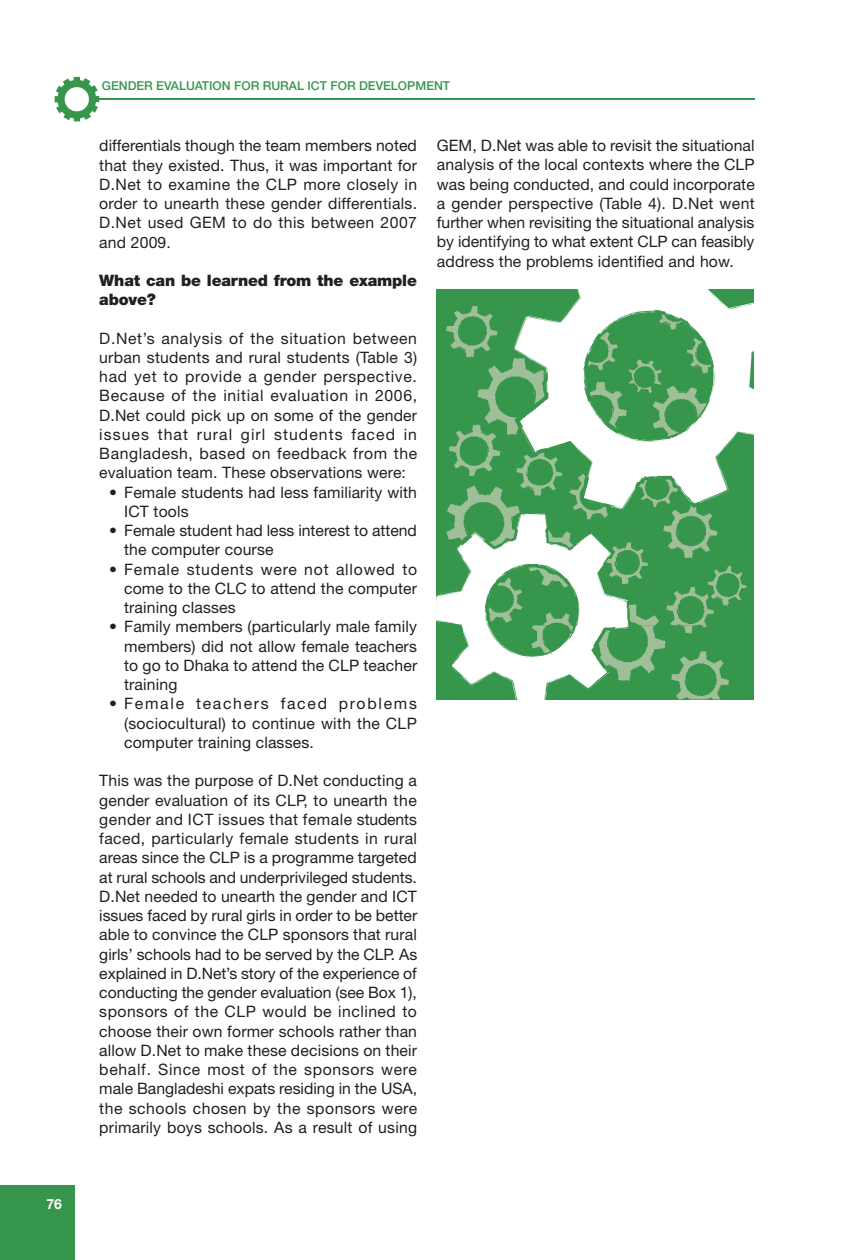
<style>
.page{position:relative;width:854px;height:1260px;background:#fff}
.page>*{position:absolute;margin:0;border:0;box-sizing:border-box;transform-origin:0 0}
.t1{font:15.75px/19.2px "Helvetica Neue";letter-spacing:.01em;color:#231f20;text-align:justify}
.t2{font:900 15.75px/19.2px "Helvetica Neue";letter-spacing:-.01em;color:#231f20}
.t3{font:700 14px "Helvetica Neue";color:#fff}
.t4{font:500 12.25px "Helvetica Neue";color:#36964c}
</style>
<div class="page">
<div style="left:0;top:1186px;width:74px;height:74px;background:#36964c"></div>
<hr style="left:99px;top:99px;width:655px;height:1px;background:#36964c">
<svg style="left:55px;top:77px;width:44px;height:44px"></svg>
<svg style="left:437px;top:289px;width:316px;height:410px;background:#449b56"></svg>
<svg style="left:537px;top:456px;width:216px;height:56px;fill:#36964c"></svg>
<svg style="left:716px;top:494px;width:4px;height:12px"></svg>
<svg style="left:721px;top:473px;width:6px;height:12px"></svg>
<svg style="left:510px;top:289px;width:243px;height:167px"></svg>
<svg style="left:437px;top:472px;width:238px;height:228px"></svg>
<img style="left:696px;top:564px;width:28px;height:29px">
<img style="left:684px;top:331px;width:5px;height:4px">
<img style="left:660px;top:335px;width:56px;height:197px">
<img style="left:689px;top:304px;width:23px;height:42px">
<img style="left:653px;top:291px;width:24px;height:40px">
<img style="left:664px;top:292px;width:17px;height:115px">
<img style="left:625px;top:295px;width:38px;height:103px">
<img style="left:625px;top:359px;width:25px;height:30px">
<img style="left:567px;top:379px;width:60px;height:55px">
<img style="left:573px;top:328px;width:21px;height:45px">
<img style="left:586px;top:329px;width:28px;height:31px">
<img style="left:571px;top:347px;width:12px;height:18px">
<img style="left:524px;top:448px;width:13px;height:43px">
<img style="left:475px;top:357px;width:16px;height:24px">
<img style="left:443px;top:381px;width:81px;height:179px">
<img style="left:491px;top:321px;width:29px;height:84px">
<img style="left:443px;top:304px;width:26px;height:47px">
<img style="left:443px;top:308px;width:23px;height:154px">
<img style="left:659px;top:625px;width:50px;height:28px">
<img style="left:634px;top:625px;width:25px;height:30px">
<p class="t3" style="left:46px;top:1196px;width:17px">76</p>
<p class="t4" style="left:102px;top:78px;width:350px">GENDER EVALUATION FOR RURAL ICT FOR DEVELOPMENT</p>
<p class="t1" style="left:99px;top:136px;width:319px">differentials though the team members noted that they existed. Thus, it was important for D.Net to examine the CLP more closely in order to unearth these gender differentials.<br>D.Net used GEM to do this between 2007 and 2009.</p>
<p class="t2" style="left:99px;top:271px;width:319px">What can be learned from the example above?</p>
<p class="t1" style="left:99px;top:328px;width:319px">D.Net’s analysis of the situation between urban students and rural students (Table 3) had yet to provide a gender perspective.<br>Because of the initial evaluation in 2006, D.Net could pick up on some of the gender issues that rural girl students faced in Bangladesh, based on feedback from the evaluation team. These observations were:</p>
<p class="t1" style="left:124px;top:482px;width:294px;text-indent:-15px">• Female students had less familiarity with<br>ICT tools</p>
<p class="t1" style="left:124px;top:521px;width:294px;text-indent:-15px">• Female student had less interest to attend the computer course</p>
<p class="t1" style="left:124px;top:559px;width:294px;text-indent:-15px">• Female students were not allowed to come to the CLC to attend the computer training classes</p>
<p class="t1" style="left:124px;top:617px;width:294px;text-indent:-15px">• Family members (particularly male family members) did not allow female teachers to go to Dhaka to attend the CLP teacher training</p>
<p class="t1" style="left:124px;top:694px;width:294px;text-indent:-15px">• Female teachers faced problems (sociocultural) to continue with the CLP computer training classes.</p>
<p class="t1" style="left:99px;top:771px;width:319px">This was the purpose of D.Net conducting a gender evaluation of its CLP, to unearth the gender and ICT issues that female students faced, particularly female students in rural areas since the CLP is a programme targeted at rural schools and underprivileged students.<br>D.Net needed to unearth the gender and ICT issues faced by rural girls in order to be better able to convince the CLP sponsors that rural girls’ schools had to be served by the CLP. As explained in D.Net’s story of the experience of conducting the gender evaluation (see Box 1), sponsors of the CLP would be inclined to choose their own former schools rather than allow D.Net to make these decisions on their behalf. Since most of the sponsors were male Bangladeshi expats residing in the USA, the schools chosen by the sponsors were primarily boys schools. As a result of using</p>
<p class="t1" style="left:437px;top:136px;width:319px">GEM, D.Net was able to revisit the situational analysis of the local contexts where the CLP was being conducted, and could incorporate a gender perspective (Table 4). D.Net went further when revisiting the situational analysis by identifying to what extent CLP can feasibly address the problems identified and how.</p>
</div>
